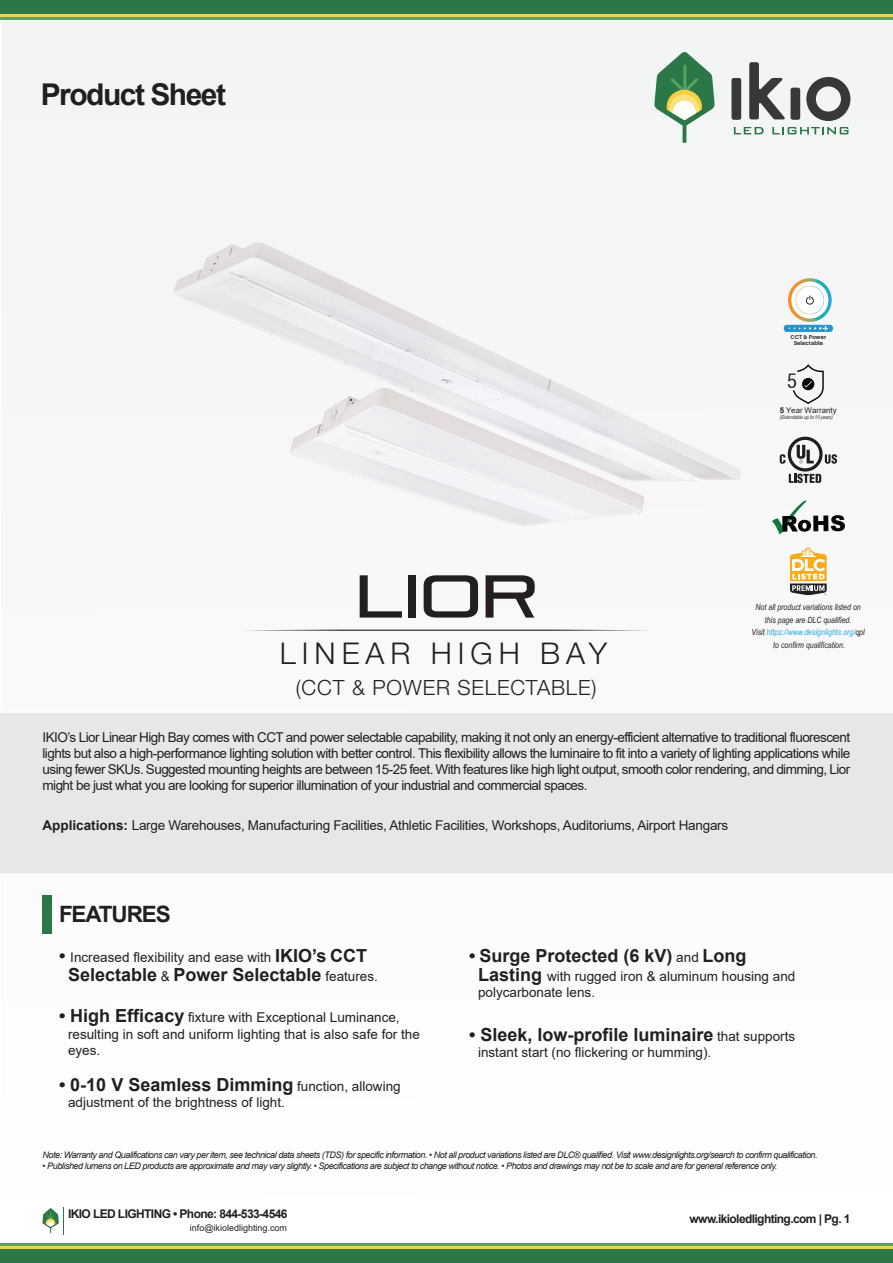
<style>
.page{position:relative;width:893px;height:1263px;background:#fff}
.page>*{position:absolute;margin:0;border:0;box-sizing:border-box;transform-origin:0 0}
.t1{font:60px "Pirulen Rg";color:#231f20}
.t2{font:300 30px "Helvetica Neue LT Pro";letter-spacing:.2em;color:#231f20}
.t3{font:700 30px "Arial";letter-spacing:-.05em;color:#231f20}
.t4{font:700 22.5px "Arial";letter-spacing:-.05em;color:#231f20}
.t5{font:300 21px "Helvetica Neue LT Pro";letter-spacing:.04em;color:#231f20}
.t6{font:condensed 20.55px "Helvetica Neue LT";color:#231f20}
.t7{font:700 18px "Arial";color:#231f20}
.t8{font:13.5px/16.2px "Arial";color:#231f20}
.t9{font:13.5px "Arial";letter-spacing:-.02em;color:#231f20}
.t10{font:700 12px "Arial";letter-spacing:-.05em;color:#231f20}
.t11{font:italic 9px "Arial";letter-spacing:-.05em;color:#231f20}
.t12{font:9px "Arial";color:#231f20}
.t13{font:italic 8.55px/12.8px "Arial Narrow";color:#231f20;text-align:center}
.t14{font:7.95px "Arial";color:#231f20}
.t15{font:700 5.55px/6px "Aileron";letter-spacing:.02em;color:#231f20;text-align:center}
.t16{font:italic 5.25px "Arial Narrow";color:#231f20}
.s1{font-weight:700}
.s2{color:#24aae1}
.s3{font-weight:700;font-size:18px}
.s4{font-weight:400;font-size:13.5px}
</style>
<div class="page">
<div style="left:1px;top:0;width:892px;height:1251px;background:#f9f9f9"></div>
<svg style="left:734px;top:127px;width:30px;height:7px"></svg>
<svg style="left:772px;top:127px;width:76px;height:7px"></svg>
<div style="left:731px;top:78px;width:10px;height:42px;background:#373838;border-radius:2px"></div>
<div style="left:790px;top:88px;width:10px;height:32px;background:#373838;border-radius:2px"></div>
<svg style="left:749px;top:62px;width:36px;height:57px"></svg>
<svg style="left:806px;top:77px;width:44px;height:44px"></svg>
<svg style="left:654px;top:52px;width:61px;height:91px"></svg>
<div style="left:0;top:1248px;width:893px;height:15px;background:#2b7747"></div>
<hr style="left:0;top:1246px;width:893px;height:3px;background:#f6d042">
<hr style="left:0;top:1243px;width:893px;height:3px;background:#58a461">
<div style="left:0;top:0;width:893px;height:14px;background:#2b7747"></div>
<hr style="left:0;top:14px;width:893px;height:3px;background:#f6d042">
<hr style="left:0;top:17px;width:893px;height:3px;background:#58a461">
<svg style="left:42px;top:1207px;width:22px;height:27px"></svg>
<div style="left:0;top:713px;width:893px;height:159px;background:#e6e7e9"></div>
<div style="left:43px;top:895px;width:9px;height:39px;background:#2b7747"></div>
<svg style="left:247px;top:629px;width:399px;height:2px"></svg>
<svg style="left:772px;top:500px;width:73px;height:34px"></svg>
<svg style="left:793px;top:364px;width:31px;height:40px"></svg>
<svg style="left:788px;top:278px;width:44px;height:44px"></svg>
<svg style="left:791px;top:281px;width:37px;height:38px"></svg>
<div style="left:784px;top:325px;width:49px;height:7px;background:#2196ce;border-radius:3px"></div>
<svg style="left:789px;top:326px;width:39px;height:5px"></svg>
<div style="left:796px;top:286px;width:28px;height:28px;background:#fff;border-radius:50%"></div>
<svg style="left:806px;top:295px;width:8px;height:10px"></svg>
<svg style="left:790px;top:548px;width:37px;height:47px"></svg>
<svg style="left:780px;top:437px;width:57px;height:46px"></svg>
<img style="left:173px;top:242px;width:568px;height:284px">
<h2 class="t3" style="left:41px;top:73px;width:187px">Product Sheet</h2>
<h1 class="t1" style="left:356px;top:560px;width:183px">Lior</h1>
<h2 class="t2" style="left:280px;top:635px;width:329px">LINEAR HIGH BAY</h2>
<h3 class="t5" style="left:296px;top:675px;width:302px">(CCT &amp; POWER SELECTABLE)</h3>
<p class="t15" style="left:790px;top:334px;width:37px">CCT &amp; Power<br>Selectable</p>
<h3 class="t6" style="left:787px;top:369px;width:11px">5</h3>
<p class="t14" style="left:780px;top:405px;width:58px"><span class="s1">5</span> Year Warranty</p>
<p class="t16" style="left:780px;top:414px;width:54px">(Extendable up to 10 years)</p>
<p class="t13" style="left:752px;top:600px;width:115px">Not all product variations listed on this page are DLC qualified.<br>Visit <span class="s2">https://www.designlights.org/</span>qpl to confirm qualification.</p>
<p class="t8" style="left:43px;top:728px;width:809px;text-align:justify">IKIO’s Lior Linear High Bay comes with CCT and power selectable capability, making it not only an energy-efficient alternative to traditional fluorescent lights but also a high-performance lighting solution with better control. This flexibility allows the luminaire to fit into a variety of lighting applications while using fewer SKUs. Suggested mounting heights are between 15-25 feet. With features like high light output, smooth color rendering, and dimming, Lior might be just what you are looking for superior illumination of your industrial and commercial spaces.</p>
<p class="t9" style="left:43px;top:816px;width:687px"><span class="s1">Applications:</span> Large Warehouses, Manufacturing Facilities, Athletic Facilities, Workshops, Auditoriums, Airport Hangars</p>
<h3 class="t4" style="left:59px;top:898px;width:113px">FEATURES</h3>
<p class="t8" style="left:59px;top:949px;width:310px"><span class="s3">•</span> Increased flexibility and ease with <span class="s3">IKIO’s CCT</span></p>
<h3 class="t7" style="left:68px;top:962px;width:311px">Selectable <span class="s4">&amp;</span> Power Selectable <span class="s4">features.</span></h3>
<p class="t8" style="left:68px;top:1009px;width:353px;text-indent:-9px"><span class="s3">• High Efficacy</span> fixture with Exceptional Luminance, resulting in soft and uniform lighting that is also safe for the eyes.</p>
<h3 class="t7" style="left:59px;top:1072px;width:343px">• 0-10 V Seamless Dimming <span class="s4">function, allowing</span></h3>
<p class="t8" style="left:68px;top:1094px;width:218px">adjustment of the brightness of light.</p>
<h3 class="t7" style="left:469px;top:943px;width:279px">• Surge Protected (6 kV) <span class="s4">and</span> Long</h3>
<p class="t8" style="left:478px;top:968px;width:319px"><span class="s3">Lasting</span> with rugged iron &amp; aluminum housing and polycarbonate lens.</p>
<h3 class="t7" style="left:469px;top:1022px;width:328px">• Sleek, low-profile luminaire <span class="s4">that supports</span></h3>
<p class="t8" style="left:478px;top:1044px;width:235px">instant start (no flickering or humming).</p>
<p class="t11" style="left:43px;top:1149px;width:777px">Note: Warranty and Qualifications can vary per item, see technical data sheets (TDS) for specific information. • Not all product variations listed are DLC® qualified. Visit www.designlights.org/search to confirm qualification.</p>
<p class="t11" style="left:43px;top:1160px;width:736px">• Published lumens on LED products are approximate and may vary slightly. • Specifications are subject to change without notice. • Photos and drawings may not be to scale and are for general reference only.</p>
<p class="t10" style="left:68px;top:1205px;width:221px">IKIO LED LIGHTING • Phone: 844-533-4546</p>
<p class="t12" style="left:190px;top:1221px;width:99px">info@ikioledlighting.com</p>
<p class="t10" style="left:689px;top:1211px;width:162px">www.ikioledlighting.com | Pg. 1</p>
</div>
